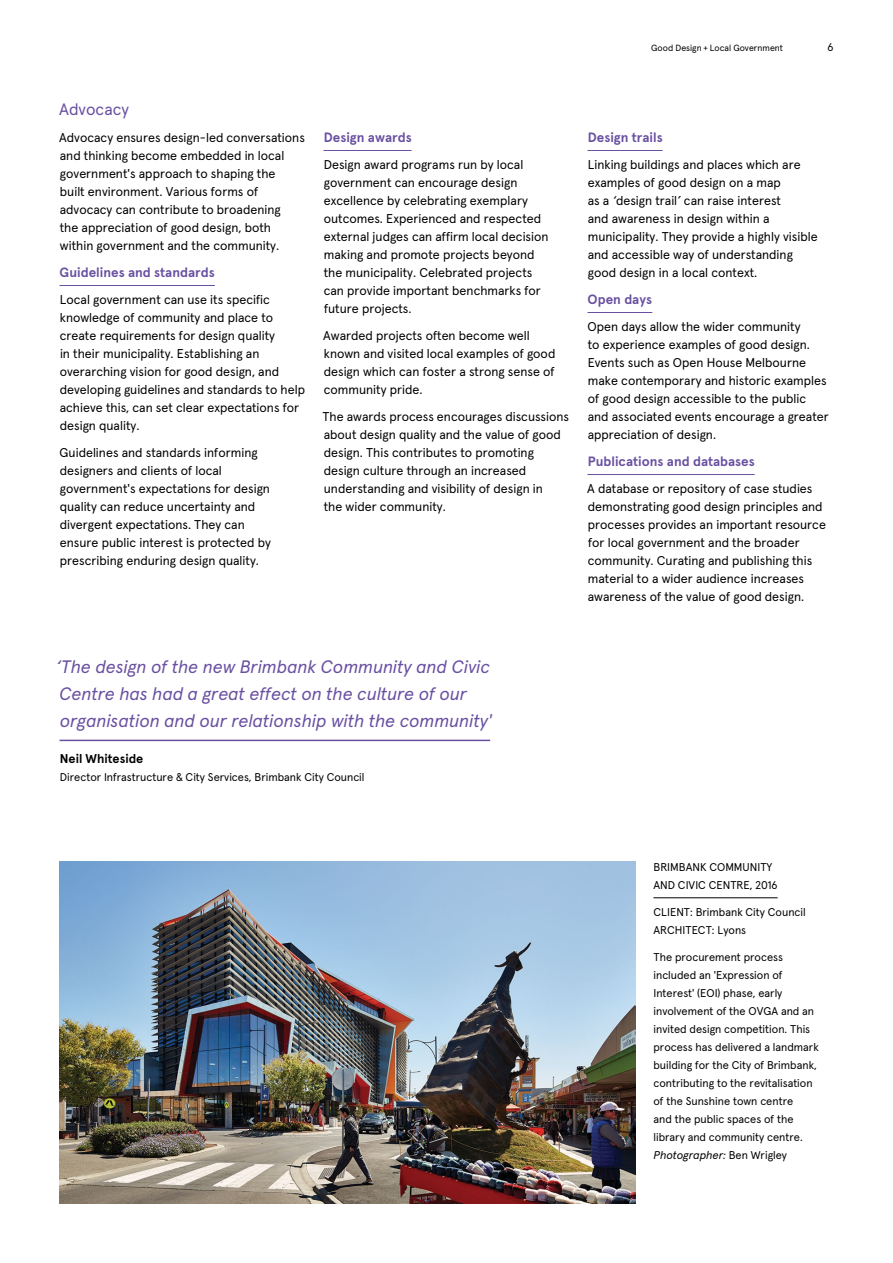
<style>
.page{position:relative;width:893px;height:1263px;background:#fff}
.page>*{position:absolute;margin:0;border:0;box-sizing:border-box;transform-origin:0 0}
.t1{font:italic 18px/27px "Apercu Pro";color:#6950a1}
.t2{font:16.5px "Apercu Pro";color:#6950a1}
.t3{font:700 13.5px "Apercu Pro";color:#6950a1}
.t4{font:12.75px/18px "Apercu Pro";color:#000}
.t5{font:700 12.75px "Apercu Pro";color:#000}
.t6{font:11.25px/18px "Apercu Pro";color:#000}
.t7{font:9px "Apercu Pro";color:#000}
.s1{font-style:italic}
</style>
<div class="page">
<hr style="left:60px;top:285px;width:155px;height:1px;background:#6950a1">
<hr style="left:323px;top:150px;width:89px;height:1px;background:#6950a1">
<hr style="left:60px;top:740px;width:430px;height:1px;background:#6950a1">
<hr style="left:587px;top:150px;width:76px;height:1px;background:#6950a1">
<hr style="left:587px;top:312px;width:65px;height:1px;background:#6950a1">
<hr style="left:587px;top:474px;width:168px;height:1px;background:#6950a1">
<img style="left:60px;top:862px;width:575px;height:342px">
<hr style="left:653px;top:897px;width:125px;height:1px;background:#000">
<p class="t7" style="left:651px;top:41px;width:133px">Good Design + Local Government</p>
<p class="t6" style="left:827px;top:37px;width:8px">6</p>
<p class="t2" style="left:59px;top:96px;width:71px">Advocacy</p>
<p class="t4" style="left:59px;top:127px;width:247px">Advocacy ensures design‑led conversations and thinking become embedded in local government's approach to shaping the<br>built environment. Various forms of advocacy can contribute to broadening<br>the appreciation of good design, both within government and the community.</p>
<p class="t3" style="left:60px;top:262px;width:157px">Guidelines and standards</p>
<p class="t4" style="left:60px;top:289px;width:247px">Local government can use its specific knowledge of community and place to create requirements for design quality<br>in their municipality. Establishing an overarching vision for good design, and developing guidelines and standards to help achieve this, can set clear expectations for design quality.</p>
<p class="t4" style="left:60px;top:442px;width:213px">Guidelines and standards informing designers and clients of local government's expectations for design quality can reduce uncertainty and divergent expectations. They can ensure public interest is protected by prescribing enduring design quality.</p>
<p class="t3" style="left:324px;top:127px;width:89px">Design awards</p>
<p class="t4" style="left:324px;top:154px;width:226px">Design award programs run by local government can encourage design excellence by celebrating exemplary outcomes. Experienced and respected external judges can affirm local decision making and promote projects beyond the municipality. Celebrated projects can provide important benchmarks for future projects.</p>
<p class="t4" style="left:323px;top:325px;width:234px">Awarded projects often become well known and visited local examples of good design which can foster a strong sense of community pride.</p>
<p class="t4" style="left:322px;top:406px;width:248px">The awards process encourages discussions about design quality and the value of good design. This contributes to promoting design culture through an increased understanding and visibility of design in<br>the wider community.</p>
<p class="t3" style="left:588px;top:127px;width:76px">Design trails</p>
<p class="t4" style="left:588px;top:154px;width:231px">Linking buildings and places which are examples of good design on a map<br>as a <span class="s1">‘</span>design trail<span class="s1">’</span> can raise interest<br>and awareness in design within a municipality. They provide a highly visible and accessible way of understanding good design in a local context.</p>
<p class="t3" style="left:588px;top:289px;width:66px">Open days</p>
<p class="t4" style="left:588px;top:316px;width:243px">Open days allow the wider community<br>to experience examples of good design.<br>Events such as Open House Melbourne make contemporary and historic examples of good design accessible to the public and associated events encourage a greater appreciation of design.</p>
<p class="t3" style="left:588px;top:451px;width:169px">Publications and databases</p>
<p class="t4" style="left:587px;top:478px;width:240px">A database or repository of case studies demonstrating good design principles and processes provides an important resource for local government and the broader community. Curating and publishing this material to a wider audience increases awareness of the value of good design.</p>
<h1 class="t1" style="left:56px;top:652px;width:437px">‘The design of the new Brimbank Community and Civic<br>Centre has had a great effect on the culture of our organisation and our relationship with the community'</h1>
<p class="t5" style="left:60px;top:748px;width:85px">Neil Whiteside</p>
<p class="t6" style="left:60px;top:767px;width:306px">Director Infrastructure &amp; City Services, Brimbank City Council</p>
<p class="t6" style="left:653px;top:857px;width:126px">BRIMBANK COMMUNITY<br>AND CIVIC CENTRE, 2016</p>
<p class="t6" style="left:653px;top:902px;width:154px">CLIENT: Brimbank City Council<br>ARCHITECT: Lyons</p>
<p class="t6" style="left:653px;top:947px;width:167px">The procurement process included an 'Expression of<br>Interest' (EOI) phase, early involvement of the OVGA and an invited design competition. This process has delivered a landmark building for the City of Brimbank, contributing to the revitalisation of the Sunshine town centre<br>and the public spaces of the library and community centre.<br><span class="s1">Photographer:</span> Ben Wrigley</p>
</div>
